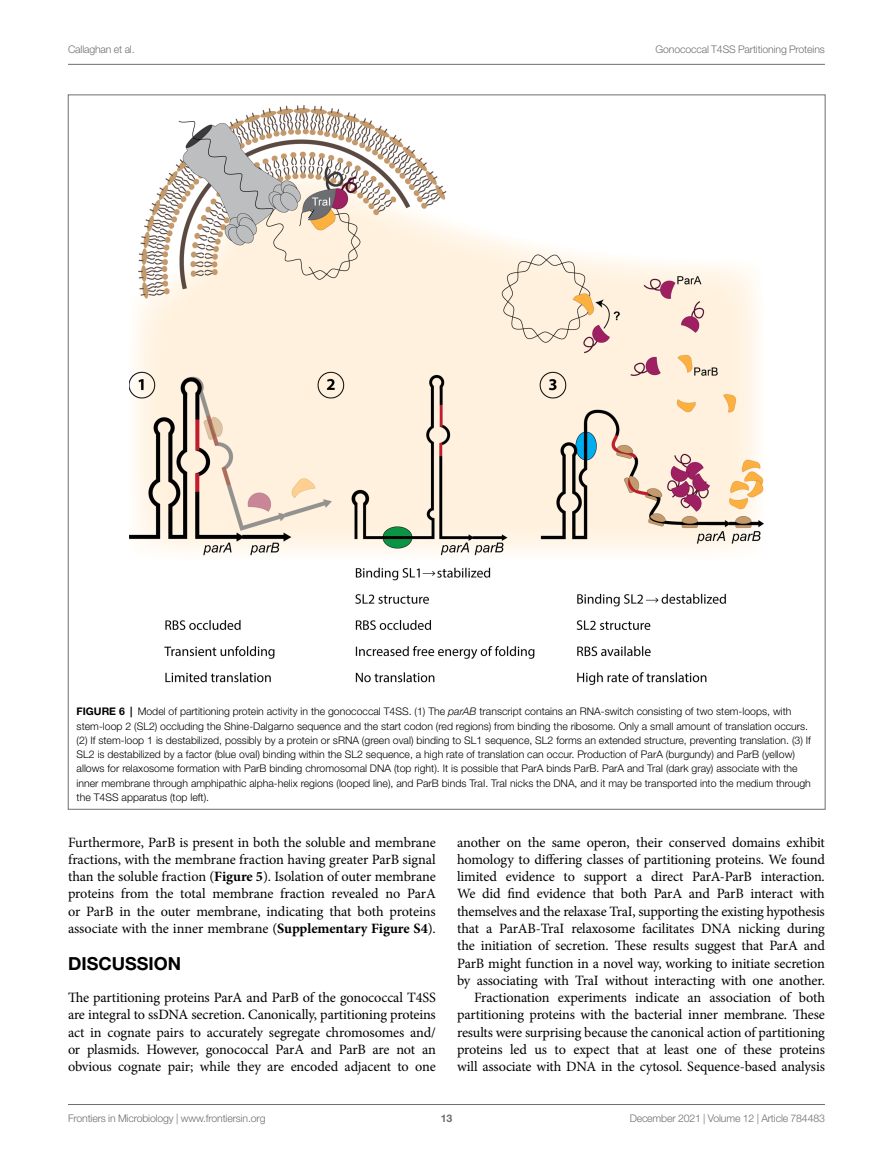
<style>
.page{position:relative;width:893px;height:1170px;background:#fff}
.page>*{position:absolute;margin:0;border:0;box-sizing:border-box;transform-origin:0 0}
.HEAD_1{font:700 18px "Helvetica Neue LT Std";color:#000}
.TEXT_FLUSH{font:14.25px/17.2px "Minion Pro";letter-spacing:-.01em;color:#000;text-align:justify}
.TEXT{font:14.25px/17.2px "Minion Pro";letter-spacing:-.01em;color:#000;text-align:justify}
.FIG_LEG{font:300 10.5px/14.2px "Helvetica Neue LT Std";color:#000}
.t1{font:300 10.5px "Helvetica Neue LT Std";letter-spacing:-.015em;color:#6d6e71}
.t2{font:700 10.5px "Helvetica Neue LT Std";color:#6d6e71}
.s1{font-weight:700}
.s2{font-style:italic}
</style>
<div class="page">
<hr style="left:68px;top:64px;width:757px;height:1px;background:#6d6e71">
<hr style="left:68px;top:1104px;width:757px;height:1px;background:#6d6e71">
<img style="left:129px;top:105px;width:635px;height:580px">
<p class="t1" style="left:68px;top:42px;width:68px">Callaghan et al.</p>
<p class="t1" style="left:656px;top:42px;width:171px">Gonococcal T4SS Partitioning Proteins</p>
<p class="FIG_LEG" style="left:77px;top:704px;width:736px"><span class="s1">FIGURE 6 |</span> Model of partitioning protein activity in the gonococcal T4SS. (1) The <span class="s2">parAB</span> transcript contains an RNA-switch consisting of two stem-loops, with stem-loop 2 (SL2) occluding the Shine-Dalgarno sequence and the start codon (red regions) from binding the ribosome. Only a small amount of translation occurs. (2) If stem-loop 1 is destabilized, possibly by a protein or sRNA (green oval) binding to SL1 sequence, SL2 forms an extended structure, preventing translation. (3) If SL2 is destabilized by a factor (blue oval) binding within the SL2 sequence, a high rate of translation can occur. Production of ParA (burgundy) and ParB (yellow) allows for relaxosome formation with ParB binding chromosomal DNA (top right). It is possible that ParA binds ParB. ParA and TraI (dark gray) associate with the inner membrane through amphipathic alpha-helix regions (looped line), and ParB binds TraI. TraI nicks the DNA, and it may be transported into the medium through the T4SS apparatus (top left).</p>
<p class="TEXT_FLUSH" style="left:68px;top:833px;width:369px">Furthermore, ParB is present in both the soluble and membrane fractions, with the membrane fraction having greater ParB signal than the soluble fraction (<span class="s1">Figure 5</span>). Isolation of outer membrane proteins from the total membrane fraction revealed no ParA or ParB in the outer membrane, indicating that both proteins associate with the inner membrane (<span class="s1">Supplementary Figure S4</span>).</p>
<p class="HEAD_1" style="left:68px;top:952px;width:115px">DISCUSSION</p>
<p class="TEXT_FLUSH" style="left:68px;top:988px;width:369px">The partitioning proteins ParA and ParB of the gonococcal T4SS are integral to ssDNA secretion. Canonically, partitioning proteins act in cognate pairs to accurately segregate chromosomes and/ or plasmids. However, gonococcal ParA and ParB are not an obvious cognate pair; while they are encoded adjacent to one</p>
<p class="TEXT_FLUSH" style="left:457px;top:833px;width:369px">another on the same operon, their conserved domains exhibit homology to differing classes of partitioning proteins. We found limited evidence to support a direct ParA-ParB interaction.<br>We did find evidence that both ParA and ParB interact with themselves and the relaxase TraI, supporting the existing hypothesis that a ParAB-TraI relaxosome facilitates DNA nicking during the initiation of secretion. These results suggest that ParA and ParB might function in a novel way, working to initiate secretion by associating with TraI without interacting with one another.</p>
<p class="TEXT" style="left:457px;top:988px;width:369px;text-indent:17px">Fractionation experiments indicate an association of both partitioning proteins with the bacterial inner membrane. These results were surprising because the canonical action of partitioning proteins led us to expect that at least one of these proteins will associate with DNA in the cytosol. Sequence-based analysis</p>
<p class="t1" style="left:68px;top:1111px;width:199px">Frontiers in Microbiology | www.frontiersin.org</p>
<p class="t2" style="left:441px;top:1111px;width:13px">13</p>
<p class="t1" style="left:630px;top:1111px;width:197px">December 2021 | Volume 12 | Article 784483</p>
</div>
